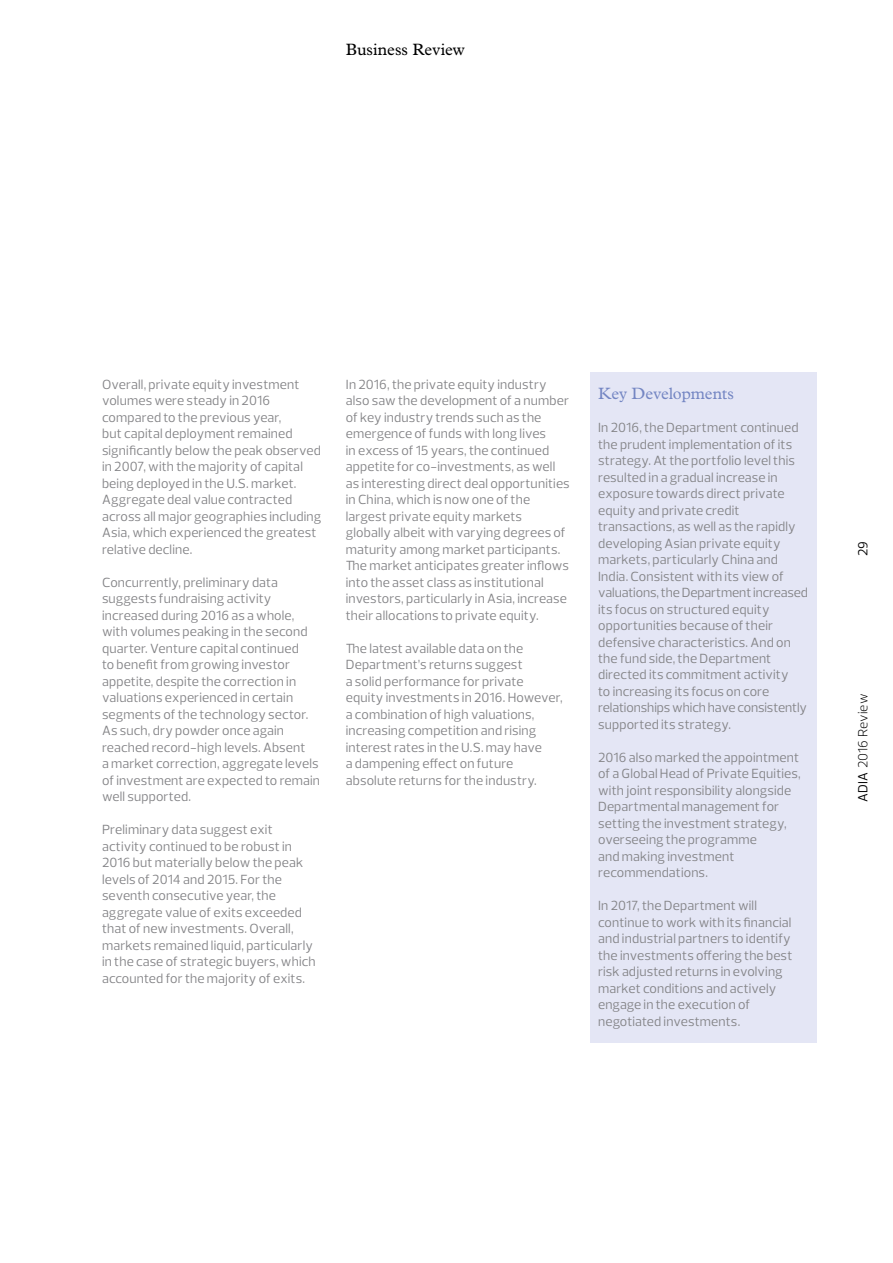
<style>
.page{position:relative;width:893px;height:1263px;background:#fff}
.page>*{position:absolute;margin:0;border:0;box-sizing:border-box;transform-origin:0 0}
.t1{font:16.5px "Plantin";letter-spacing:-.005em;color:#7486c3}
.t2{font:16.5px "Plantin";color:#000}
.t3{font:13.5px/16.5px "Prelo";letter-spacing:.01em;color:#838386}
.t4{font:300 13.5px "Prelo";color:#000}
.t5{font:13.5px "Prelo";color:#000}
.s1{font-weight:400}
</style>
<div class="page">
<div style="left:590px;top:373px;width:226px;height:669px;background:#e4e6f5"></div>
<p class="t2" style="left:346px;top:40px;width:120px">Business Review</p>
<p class="t3" style="left:102px;top:376px;width:221px">Overall, private equity investment volumes were steady in 2016 compared to the previous year,<br>but capital deployment remained significantly below the peak observed in 2007, with the majority of capital being deployed in the U.S. market.<br>Aggregate deal value contracted across all major geographies including Asia, which experienced the greatest relative decline.</p>
<p class="t3" style="left:102px;top:574px;width:220px">Concurrently, preliminary data suggests fundraising activity increased during 2016 as a whole, with volumes peaking in the second quarter. Venture capital continued<br>to benefit from growing investor appetite, despite the correction in valuations experienced in certain segments of the technology sector.<br>As such, dry powder once again reached record-high levels. Absent<br>a market correction, aggregate levels of investment are expected to remain well supported.</p>
<p class="t3" style="left:102px;top:822px;width:215px">Preliminary data suggest exit activity continued to be robust in 2016 but materially below the peak levels of 2014 and 2015. For the seventh consecutive year, the aggregate value of exits exceeded that of new investments. Overall, markets remained liquid, particularly in the case of strategic buyers, which accounted for the majority of exits.</p>
<p class="t3" style="left:346px;top:376px;width:225px">In 2016, the private equity industry also saw the development of a number of key industry trends such as the emergence of funds with long lives<br>in excess of 15 years, the continued appetite for co-investments, as well as interesting direct deal opportunities in China, which is now one of the largest private equity markets globally albeit with varying degrees of maturity among market participants.<br>The market anticipates greater inflows into the asset class as institutional investors, particularly in Asia, increase their allocations to private equity.</p>
<p class="t3" style="left:346px;top:640px;width:218px">The latest available data on the Department’s returns suggest<br>a solid performance for private equity investments in 2016. However, a combination of high valuations, increasing competition and rising interest rates in the U.S. may have<br>a dampening effect on future absolute returns for the industry.</p>
<p class="t1" style="left:598px;top:384px;width:137px">Key Developments</p>
<p class="t3" style="left:598px;top:419px;width:211px">In 2016, the Department continued the prudent implementation of its strategy. At the portfolio level this resulted in a gradual increase in exposure towards direct private equity and private credit transactions, as well as the rapidly developing Asian private equity markets, particularly China and India. Consistent with its view of valuations, the Department increased its focus on structured equity opportunities because of their defensive characteristics. And on the fund side, the Department directed its commitment activity<br>to increasing its focus on core relationships which have consistently supported its strategy.</p>
<p class="t3" style="left:598px;top:749px;width:204px">2016 also marked the appointment of a Global Head of Private Equities, with joint responsibility alongside<br>Departmental management for setting the investment strategy, overseeing the programme<br>and making investment recommendations.</p>
<p class="t3" style="left:598px;top:898px;width:196px">In 2017, the Department will continue to work with its financial and industrial partners to identify the investments offering the best risk adjusted returns in evolving market conditions and actively engage in the execution of negotiated investments.</p>
<p class="t5" style="left:854px;top:556px;width:17px;rotate:-90deg">29</p>
<p class="t4" style="left:854px;top:802px;width:110px;rotate:-90deg"><span class="s1">ADIA</span> 2016 Review</p>
</div>
